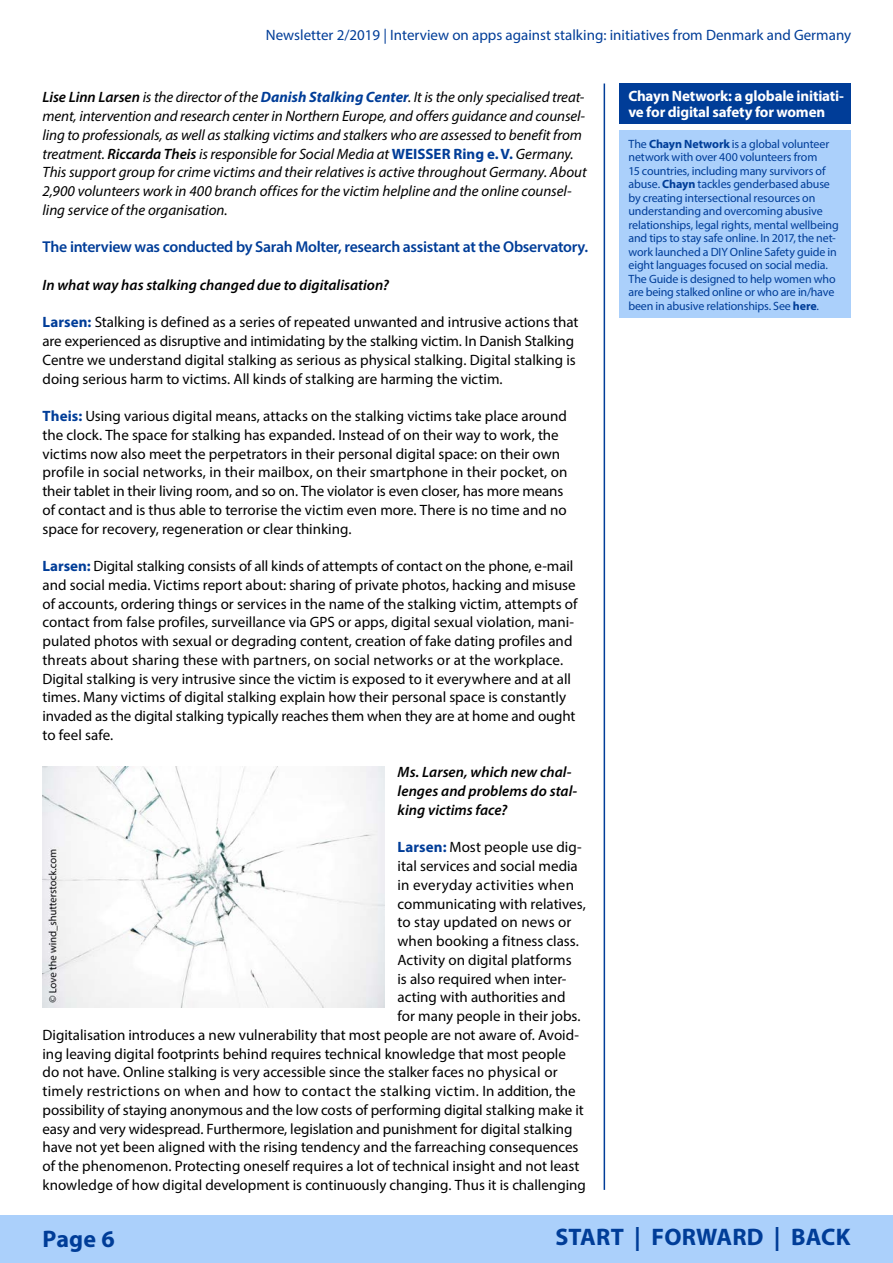
<style>
.page{position:relative;width:893px;height:1263px;background:#fff}
.page>*{position:absolute;margin:0;border:0;box-sizing:border-box;transform-origin:0 0}
.t1{font:700 24px "Myriad Pro";letter-spacing:.01em;color:#003d98}
.t2{font:600 15.75px "Myriad Pro";letter-spacing:-.02em;color:#003d98}
.t3{font:15px/18.8px "Myriad Pro";color:#000}
.t4{font:italic 15px/18.8px "Myriad Pro";letter-spacing:-.005em;color:#000}
.t5{font:italic 600 15px/18.8px "Myriad Pro";letter-spacing:.005em;color:#000}
.t6{font:15px "Myriad Pro";letter-spacing:.02em;color:#000}
.t7{font:15px "Myriad Pro";color:#003d98}
.t8{font:700 15px/16px "Myriad Pro";letter-spacing:-.015em;color:#fff}
.t9{font:12px/13.5px "Myriad Pro";letter-spacing:-.015em;color:#003d98}
.s1{font-weight:600}
.s2{font-weight:700;color:#003d98}
.s3{font-weight:700;font-style:normal;color:#003d98}
.s4{font-weight:700}
</style>
<div class="page">
<hr style="left:604px;top:84px;width:1px;height:1106px;background:#003d98">
<div style="left:0;top:1215px;width:893px;height:48px;background:#abd0fb"></div>
<img style="left:43px;top:766px;width:342px;height:241px">
<div style="left:619px;top:131px;width:231px;height:187px;background:#abd0fb"></div>
<div style="left:619px;top:84px;width:231px;height:40px;background:#003d98"></div>
<p class="t7" style="left:266px;top:26px;width:587px">Newsletter 2/2019 | Interview on apps against stalking: initiatives from Denmark and Germany</p>
<p class="t4" style="left:43px;top:88px;width:546px"><span class="s1">Lise Linn Larsen</span> is the director of the <span class="s2">Danish Stalking Center</span>. It is the only specialised treat&shy;ment, intervention and research center in Northern Europe, and offers guidance and counsel&shy;ling to professionals, as well as stalking victims and stalkers who are assessed to benefit from treatment. <span class="s1">Riccarda Theis</span> is responsible for Social Media at <span class="s3">WEISSER Ring e.V.</span> Germany.<br>This support group for crime victims and their relatives is active throughout Germany. About 2,900 volunteers work in 400 branch offices for the victim helpline and the online counsel&shy;ling service of the organisation.</p>
<p class="t2" style="left:43px;top:237px;width:547px">The interview was conducted by Sarah Molter, research assistant at the Observatory.</p>
<p class="t5" style="left:43px;top:275px;width:348px">In what way has stalking changed due to digitalisation?</p>
<p class="t3" style="left:43px;top:313px;width:537px"><span class="s2">Larsen:</span> Stalking is defined as a series of repeated unwanted and intrusive actions that are experienced as disruptive and intimidating by the stalking victim. In Danish Stalking Centre we understand digital stalking as serious as physical stalking. Digital stalking is doing serious harm to victims. All kinds of stalking are harming the victim.</p>
<p class="t3" style="left:43px;top:406px;width:527px"><span class="s2">Theis:</span> Using various digital means, attacks on the stalking victims take place around the clock. The space for stalking has expanded. Instead of on their way to work, the victims now also meet the perpetrators in their personal digital space: on their own profile in social networks, in their mailbox, on their smartphone in their pocket, on their tablet in their living room, and so on. The violator is even closer, has more means of contact and is thus able to terrorise the victim even more. There is no time and no space for recovery, regeneration or clear thinking.</p>
<p class="t3" style="left:43px;top:556px;width:536px"><span class="s2">Larsen:</span> Digital stalking consists of all kinds of attempts of contact on the phone, e-mail and social media. Victims report about: sharing of private photos, hacking and misuse of accounts, ordering things or services in the name of the stalking victim, attempts of contact from false profiles, surveillance via GPS or apps, digital sexual violation, mani&shy;pulated photos with sexual or degrading content, creation of fake dating profiles and threats about sharing these with partners, on social networks or at the workplace.<br>Digital stalking is very intrusive since the victim is exposed to it everywhere and at all times. Many victims of digital stalking explain how their personal space is constantly invaded as the digital stalking typically reaches them when they are at home and ought to feel safe.</p>
<p class="t5" style="left:398px;top:762px;width:181px">Ms. Larsen, which new chal&shy;lenges and problems do stal&shy;king victims face?</p>
<p class="t3" style="left:398px;top:838px;width:186px"><span class="s2">Larsen:</span> Most people use dig-</p>
<p class="t3" style="left:398px;top:856px;width:182px">ital services and social media</p>
<p class="t6" style="left:398px;top:875px;width:178px">in everyday activities when</p>
<p class="t3" style="left:398px;top:894px;width:190px">communicating with relatives,</p>
<p class="t3" style="left:398px;top:913px;width:175px">to stay updated on news or</p>
<p class="t3" style="left:398px;top:931px;width:183px">when booking a fitness class.</p>
<p class="t3" style="left:398px;top:950px;width:176px">Activity on digital platforms</p>
<p class="t3" style="left:398px;top:969px;width:171px">is also required when inter-</p>
<p class="t3" style="left:398px;top:988px;width:170px">acting with authorities and</p>
<p class="t3" style="left:398px;top:1006px;width:185px">for many people in their jobs.</p>
<p class="t3" style="left:43px;top:1025px;width:538px">Digitalisation introduces a new vulnerability that most people are not aware of. Avoid-</p>
<p class="t3" style="left:43px;top:1044px;width:525px">ing leaving digital footprints behind requires technical knowledge that most people</p>
<p class="t3" style="left:43px;top:1063px;width:517px">do not have. Online stalking is very accessible since the stalker faces no physical or</p>
<p class="t6" style="left:43px;top:1082px;width:535px">timely restrictions on when and how to contact the stalking victim. In addition, the</p>
<p class="t3" style="left:43px;top:1100px;width:543px">possibility of staying anonymous and the low costs of performing digital stalking make it</p>
<p class="t3" style="left:43px;top:1119px;width:532px">easy and very widespread. Furthermore, legislation and punishment for digital stalking</p>
<p class="t3" style="left:43px;top:1138px;width:538px">have not yet been aligned with the rising tendency and the farreaching consequences</p>
<p class="t3" style="left:43px;top:1156px;width:538px">of the phenomenon. Protecting oneself requires a lot of technical insight and not least</p>
<p class="t3" style="left:43px;top:1175px;width:545px">knowledge of how digital development is continuously changing. Thus it is challenging</p>
<p class="t8" style="left:628px;top:87px;width:217px">Chayn Network: a globale initiati&shy;ve for digital safety for women</p>
<p class="t9" style="left:628px;top:137px;width:212px">The <span class="s4">Chayn Network</span> is a global volunteer network with over 400 volunteers from<br>15 countries, including many survivors of abuse. <span class="s4">Chayn</span> tackles genderbased abuse by creating intersectional resources on understanding and overcoming abusive relationships, legal rights, mental wellbeing and tips to stay safe online. In 2017, the net&shy;work launched a DIY Online Safety guide in eight languages focused on social media.<br>The Guide is designed to help women who are being stalked online or who are in/have been in abusive relationships. See <span class="s4">here</span>.</p>
<h1 class="t1" style="left:43px;top:1223px;width:74px">Page 6</h1>
<p class="t1" style="left:555px;top:1222px;width:297px">START | FORWARD | BACK</p>
</div>
